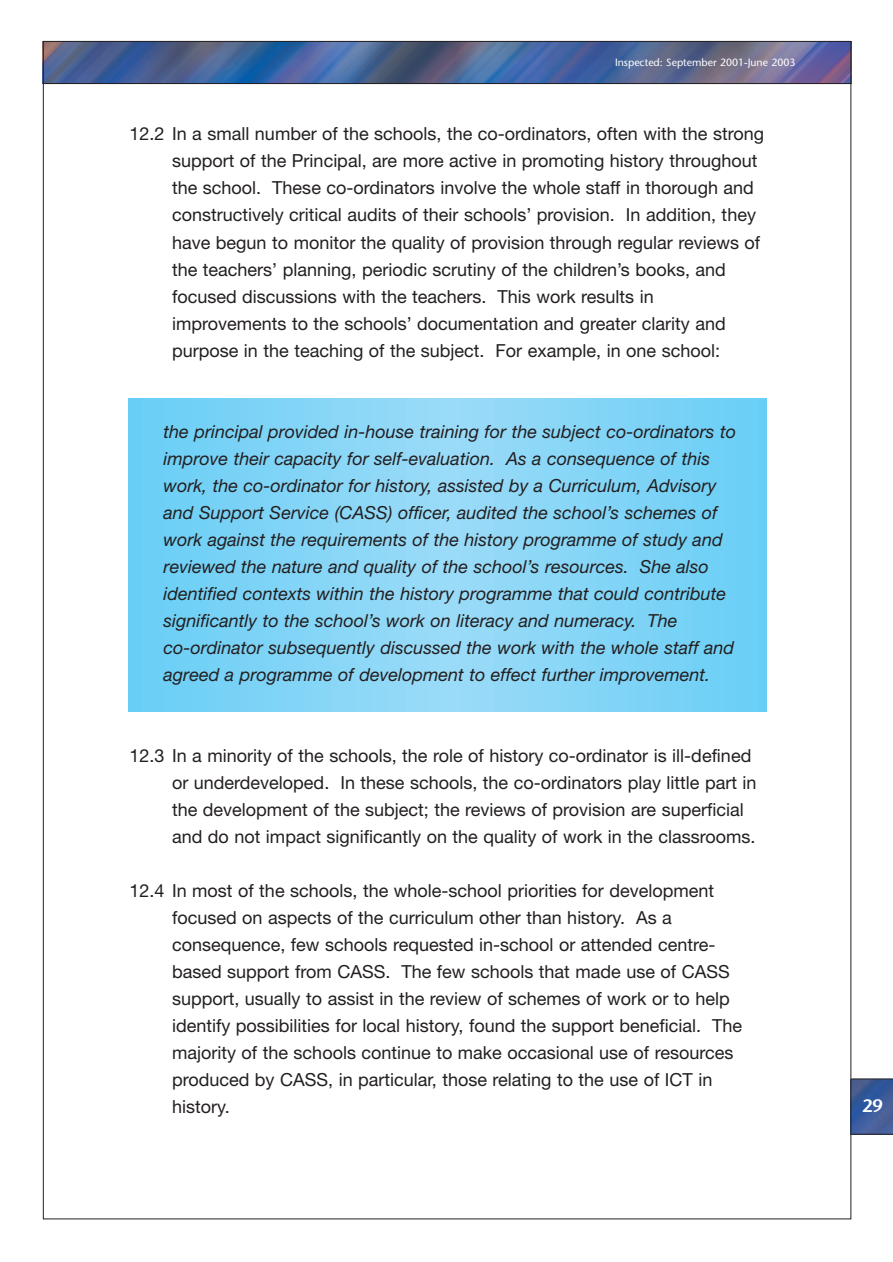
<style>
.page{position:relative;width:893px;height:1262px;background:#fff}
.page>*{position:absolute;margin:0;border:0;box-sizing:border-box;transform-origin:0 0}
.t1{font:18px/27px "Helvetica Neue";color:#231f20}
.t2{font:italic 18px/27px "Helvetica Neue";color:#231f20}
.t3{font:600 18px "Stone Sans";color:#fff}
.t4{font:10.5px "Stone Sans";color:#fff}
</style>
<div class="page">
<svg style="left:128px;top:398px;width:638px;height:313px;background:#81d4f6"></svg>
<img style="left:45px;top:43px;width:804px;height:40px">
<img style="left:851px;top:1079px;width:41px;height:54px">
<hr style="left:43px;top:83px;width:808px;height:1px;background:#231f20">
<hr style="left:851px;top:1133px;width:41px;height:1px;background:#231f20">
<hr style="left:851px;top:1078px;width:41px;height:1px;background:#231f20">
<p class="t4" style="left:615px;top:58px;width:182px">Inspected: September 2001-June 2003</p>
<p class="t1" style="left:172px;top:122px;width:593px;text-indent:-43px">12.2 In a small number of the schools, the co-ordinators, often with the strong support of the Principal, are more active in promoting history throughout the school. These co-ordinators involve the whole staff in thorough and constructively critical audits of their schools’ provision. In addition, they have begun to monitor the quality of provision through regular reviews of the teachers’ planning, periodic scrutiny of the children’s books, and focused discussions with the teachers. This work results in improvements to the schools’ documentation and greater clarity and purpose in the teaching of the subject. For example, in one school:</p>
<p class="t2" style="left:163px;top:419px;width:574px">the principal provided in-house training for the subject co-ordinators to improve their capacity for self-evaluation. As a consequence of this work, the co-ordinator for history, assisted by a Curriculum, Advisory and Support Service (CASS) officer, audited the school’s schemes of work against the requirements of the history programme of study and reviewed the nature and quality of the school’s resources. She also identified contexts within the history programme that could contribute significantly to the school’s work on literacy and numeracy. The co-ordinator subsequently discussed the work with the whole staff and agreed a programme of development to effect further improvement.</p>
<p class="t1" style="left:172px;top:743px;width:586px;text-indent:-43px">12.3 In a minority of the schools, the role of history co-ordinator is ill-defined or underdeveloped. In these schools, the co-ordinators play little part in the development of the subject; the reviews of provision are superficial and do not impact significantly on the quality of work in the classrooms.</p>
<p class="t1" style="left:172px;top:878px;width:571px;text-indent:-43px">12.4 In most of the schools, the whole-school priorities for development focused on aspects of the curriculum other than history. As a consequence, few schools requested in-school or attended centre&shy;based support from CASS. The few schools that made use of CASS support, usually to assist in the review of schemes of work or to help identify possibilities for local history, found the support beneficial. The majority of the schools continue to make occasional use of resources produced by CASS, in particular, those relating to the use of ICT in history.</p>
<p class="t3" style="left:862px;top:1099px;width:22px">29</p>
</div>
